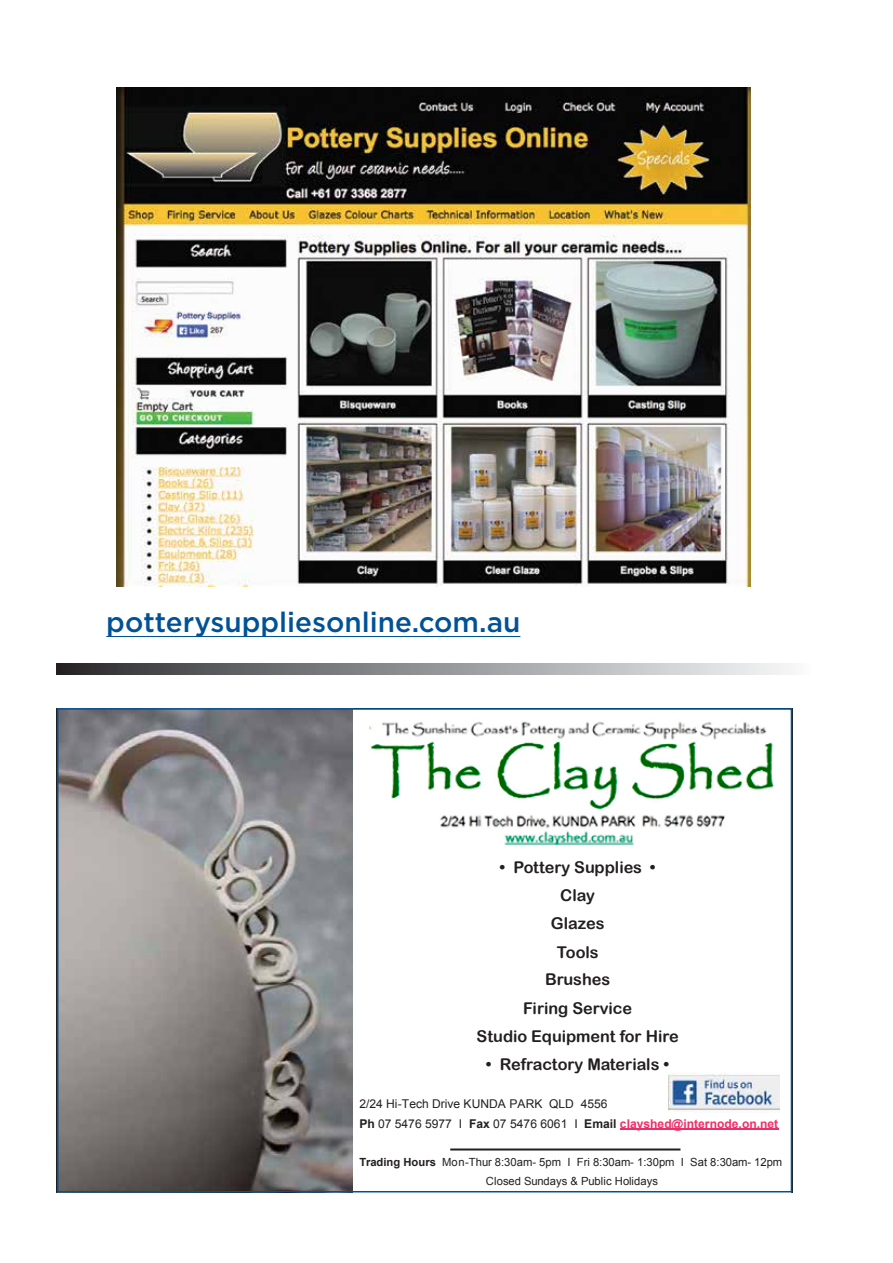
<style>
.page{position:relative;width:893px;height:1263px;background:#fff}
.page>*{position:absolute;margin:0;border:0;box-sizing:border-box;transform-origin:0 0}
.t1{font:500 27.9px "Gotham";color:#005296}
.t2{font:16.2px/28px "Arial Rounded MT Bold";letter-spacing:-.005em;color:#231f20;text-align:center}
.t3{font:12.15px/19.8px "Arial";color:#231f20}
.t4{font:11.25px/18.3px "Arial";color:#231f20;text-align:center}
.s1{font-weight:700}
.s2{font-weight:700;color:#ed2f68}
</style>
<div class="page">
<svg style="left:57px;top:663px;width:733px;height:11px;background:#8f9093"></svg>
<img style="left:60px;top:711px;width:293px;height:478px">
<img style="left:369px;top:721px;width:405px;height:125px">
<img style="left:669px;top:1073px;width:110px;height:37px">
<hr style="left:620px;top:1129px;width:158px;height:1px;background:#ed2f68">
<hr style="left:450px;top:1148px;width:230px;height:2px;background:#231f20">
<div style="left:57px;top:708px;width:735px;height:484px;border:2px solid #005296"></div>
<hr style="left:106px;top:636px;width:414px;height:1px;background:#005296">
<img style="left:116px;top:87px;width:634px;height:500px">
<h1 class="t1" style="left:106px;top:604px;width:416px">potterysuppliesonline.com.au</h1>
<p class="t2" style="left:477px;top:853px;width:204px">• Pottery Supplies •<br>Clay<br>Glazes<br>Tools<br>Brushes<br>Firing Service<br>Studio Equipment for Hire</p>
<p class="t2" style="left:486px;top:1049px;width:185px">• Refractory Materials •</p>
<p class="t3" style="left:359px;top:1094px;width:420px">2/24 Hi-Tech Drive KUNDA PARK QLD 4556<br><span class="s1">Ph</span> 07 5476 5977 I <span class="s1">Fax</span> 07 5476 6061 I <span class="s1">Email</span> <span class="s2">clayshed@internode.on.net</span></p>
<p class="t4" style="left:359px;top:1153px;width:424px"><span class="s1">Trading Hours</span> Mon-Thur 8:30am- 5pm I Fri 8:30am- 1:30pm I Sat 8:30am- 12pm<br>Closed Sundays &amp; Public Holidays</p>
</div>
